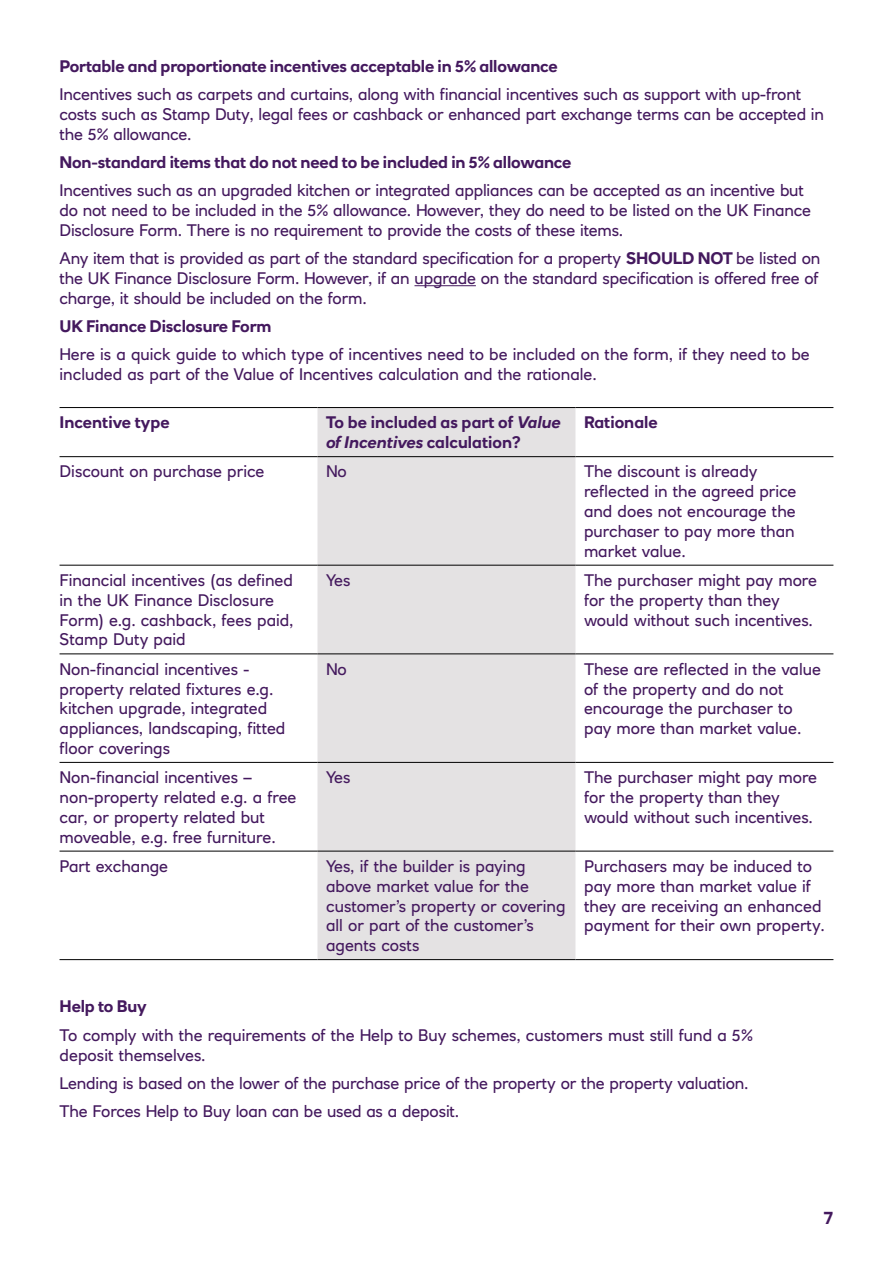
<style>
.page{position:relative;width:893px;height:1263px;background:#fff}
.page>*{position:absolute;margin:0;border:0;box-sizing:border-box;transform-origin:0 0}
.t1{font:700 18px "RN House Sans";color:#44195e}
.t2{font:16.5px/19.8px "RN House Sans";color:#44195e}
.t3{font:700 16.5px/19.8px "RN House Sans";letter-spacing:-.01em;color:#44195e}
.s1{font-weight:700}
.s2{font-style:italic}
</style>
<div class="page">
<hr style="left:414px;top:285px;width:62px;height:1px;background:#44195e">
<div style="left:317px;top:408px;width:258px;height:551px;background:#e4e2e3"></div>
<hr style="left:60px;top:407px;width:257px;height:1px;background:#000">
<hr style="left:317px;top:407px;width:258px;height:1px;background:#000">
<hr style="left:575px;top:407px;width:258px;height:1px;background:#000">
<hr style="left:60px;top:456px;width:257px;height:1px;background:#000">
<hr style="left:317px;top:456px;width:258px;height:1px;background:#000">
<hr style="left:575px;top:456px;width:258px;height:1px;background:#000">
<hr style="left:60px;top:565px;width:257px;height:1px;background:#000">
<hr style="left:317px;top:565px;width:258px;height:1px;background:#000">
<hr style="left:575px;top:565px;width:258px;height:1px;background:#000">
<hr style="left:60px;top:653px;width:257px;height:1px;background:#000">
<hr style="left:317px;top:653px;width:258px;height:1px;background:#000">
<hr style="left:575px;top:653px;width:258px;height:1px;background:#000">
<hr style="left:60px;top:762px;width:257px;height:1px;background:#000">
<hr style="left:317px;top:762px;width:258px;height:1px;background:#000">
<hr style="left:575px;top:762px;width:258px;height:1px;background:#000">
<hr style="left:60px;top:851px;width:257px;height:1px;background:#000">
<hr style="left:317px;top:851px;width:258px;height:1px;background:#000">
<hr style="left:575px;top:851px;width:258px;height:1px;background:#000">
<hr style="left:60px;top:959px;width:257px;height:1px;background:#000">
<hr style="left:317px;top:959px;width:258px;height:1px;background:#000">
<hr style="left:575px;top:959px;width:258px;height:1px;background:#000">
<p class="t3" style="left:60px;top:56px;width:500px">Portable and proportionate incentives acceptable in 5% allowance</p>
<p class="t2" style="left:60px;top:84px;width:766px">Incentives such as carpets and curtains, along with financial incentives such as support with up-front costs such as Stamp Duty, legal fees or cashback or enhanced part exchange terms can be accepted in the 5% allowance.</p>
<p class="t3" style="left:60px;top:152px;width:514px">Non-standard items that do not need to be included in 5% allowance</p>
<p class="t2" style="left:60px;top:181px;width:753px">Incentives such as an upgraded kitchen or integrated appliances can be accepted as an incentive but do not need to be included in the 5% allowance. However, they do need to be listed on the UK Finance<br>Disclosure Form. There is no requirement to provide the costs of these items.</p>
<p class="t2" style="left:60px;top:248px;width:762px;text-align:justify">Any item that is provided as part of the standard specification for a property <span class="s1">SHOULD NOT</span> be listed on the UK Finance Disclosure Form. However, if an upgrade on the standard specification is offered free of charge, it should be included on the form.</p>
<p class="t3" style="left:60px;top:316px;width:213px">UK Finance Disclosure Form</p>
<p class="t2" style="left:60px;top:345px;width:752px">Here is a quick guide to which type of incentives need to be included on the form, if they need to be included as part of the Value of Incentives calculation and the rationale.</p>
<p class="t3" style="left:60px;top:412px;width:112px">Incentive type</p>
<p class="t3" style="left:326px;top:412px;width:236px">To be included as part of <span class="s2">Value of Incentives</span> calculation?</p>
<p class="t3" style="left:584px;top:412px;width:75px">Rationale</p>
<p class="t2" style="left:60px;top:462px;width:206px">Discount on purchase price</p>
<p class="t2" style="left:326px;top:462px;width:22px">No</p>
<p class="t2" style="left:584px;top:462px;width:214px">The discount is already reflected in the agreed price and does not encourage the purchaser to pay more than market value.</p>
<p class="t2" style="left:60px;top:570px;width:236px">Financial incentives (as defined in the UK Finance Disclosure<br>Form) e.g. cashback, fees paid,<br>Stamp Duty paid</p>
<p class="t2" style="left:326px;top:570px;width:26px">Yes</p>
<p class="t2" style="left:584px;top:570px;width:235px">The purchaser might pay more for the property than they would without such incentives.</p>
<p class="t2" style="left:60px;top:659px;width:227px">Non-financial incentives - property related fixtures e.g. kitchen upgrade, integrated appliances, landscaping, fitted floor coverings</p>
<p class="t2" style="left:326px;top:659px;width:22px">No</p>
<p class="t2" style="left:584px;top:659px;width:238px">These are reflected in the value of the property and do not encourage the purchaser to pay more than market value.</p>
<p class="t2" style="left:60px;top:767px;width:238px">Non-financial incentives – non-property related e.g. a free car, or property related but moveable, e.g. free furniture.</p>
<p class="t2" style="left:326px;top:767px;width:26px">Yes</p>
<p class="t2" style="left:584px;top:767px;width:235px">The purchaser might pay more for the property than they would without such incentives.</p>
<p class="t2" style="left:60px;top:856px;width:110px">Part exchange</p>
<p class="t2" style="left:326px;top:856px;width:241px">Yes, if the builder is paying above market value for the customer’s property or covering all or part of the customer’s agents costs</p>
<p class="t2" style="left:584px;top:856px;width:242px">Purchasers may be induced to pay more than market value if they are receiving an enhanced payment for their own property.</p>
<p class="t3" style="left:60px;top:997px;width:89px">Help to Buy</p>
<p class="t2" style="left:60px;top:1025px;width:695px">To comply with the requirements of the Help to Buy schemes, customers must still fund a 5% deposit themselves.</p>
<p class="t2" style="left:60px;top:1069px;width:690px;line-height:28.3px">Lending is based on the lower of the purchase price of the property or the property valuation.<br>The Forces Help to Buy loan can be used as a deposit.</p>
<p class="t1" style="left:823px;top:1206px;width:11px">7</p>
</div>
